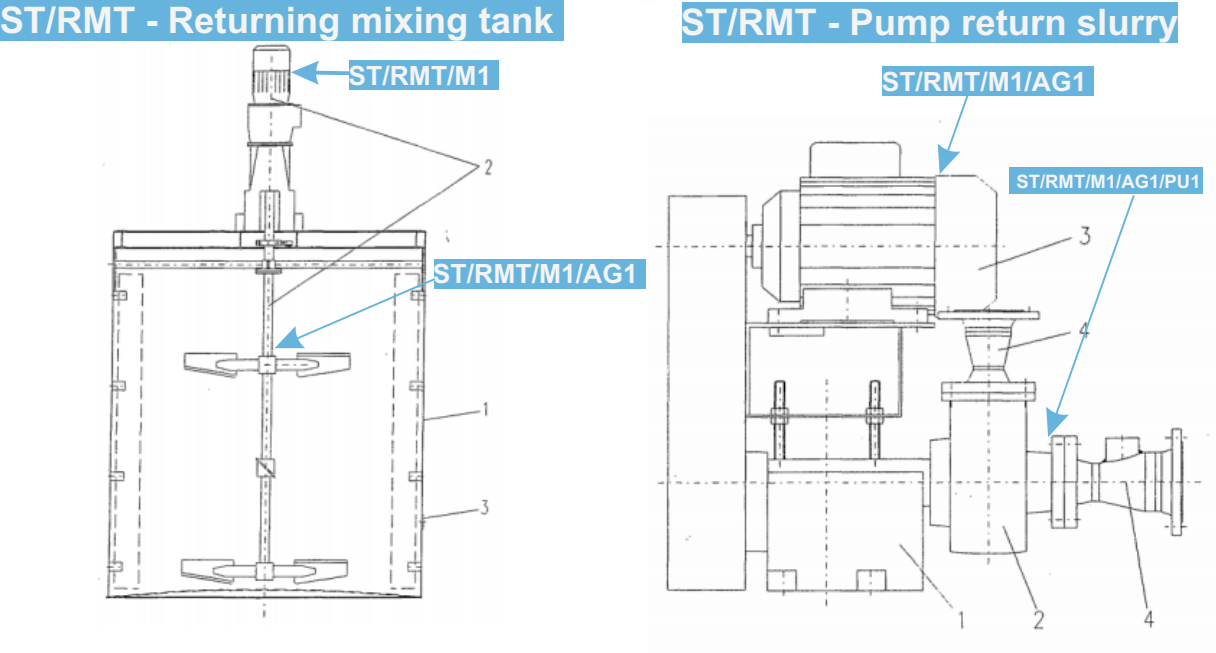
<style>
.page{position:relative;width:1216px;height:653px;background:#fff}
.page>*{position:absolute;margin:0;border:0;box-sizing:border-box;transform-origin:0 0}
.t1{font:700 36.4px "Arial";color:#f4f4f4}
.t2{font:700 26.4px "Arial";color:#f4f4f4}
.t3{font:700 18.4px "Arial";color:#f4f4f4}
</style>
<div class="page">
<img style="left:0;top:0;width:1210px;height:630px">
<div style="left:1px;top:0;width:563px;height:41px;background:#66b4dd"></div>
<div style="left:682px;top:2px;width:496px;height:40px;background:#66b4dd"></div>
<div style="left:349px;top:60px;width:150px;height:30px;background:#66b4dd"></div>
<div style="left:434px;top:259px;width:211px;height:30px;background:#66b4dd"></div>
<div style="left:1009px;top:167px;width:194px;height:26px;background:#66b4dd"></div>
<div style="left:883px;top:66px;width:211px;height:30px;background:#66b4dd"></div>
<svg style="left:291px;top:61px;width:58px;height:24px"></svg>
<svg style="left:275px;top:278px;width:160px;height:70px"></svg>
<svg style="left:1046px;top:195px;width:89px;height:241px"></svg>
<svg style="left:938px;top:96px;width:31px;height:78px"></svg>
<p class="t1" style="left:-1px;top:7px;width:556px">ST/RMT - Returning mixing tank</p>
<p class="t1" style="left:681px;top:8px;width:499px">ST/RMT - Pump return slurry</p>
<p class="t2" style="left:349px;top:65px;width:144px">ST/RMT/M1</p>
<p class="t2" style="left:882px;top:71px;width:206px">ST/RMT/M1/AG1</p>
<p class="t2" style="left:433px;top:264px;width:206px">ST/RMT/M1/AG1</p>
<p class="t3" style="left:1016px;top:174px;width:186px">ST/RMT/M1/AG1/PU1</p>
</div>
